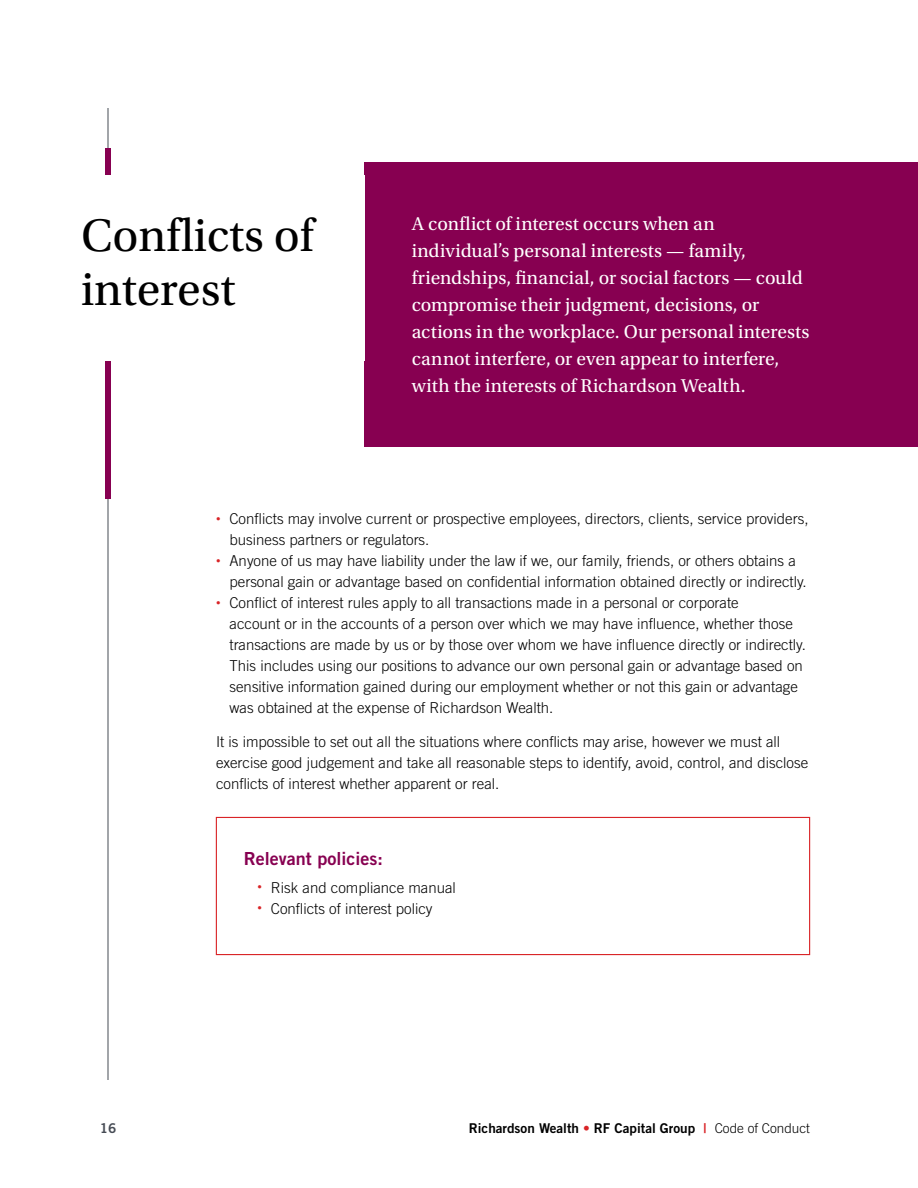
<style>
.page{position:relative;width:918px;height:1188px;background:#fff}
.page>*{position:absolute;margin:0;border:0;box-sizing:border-box;transform-origin:0 0}
.t1{font:48px/54px "Utopia Std";color:#000}
.t2{font:19.5px/27px "Utopia Std";color:#fff}
.t3{font:18px "Trade Gothic LT Std Bd 2";color:#870051}
.t4{font:300 15px/21px "Trade Gothic LT Std";color:#000}
.t5{font:13.5px "Trade Gothic LT Std Bd 2";color:#000}
.t6{font:13.5px "Trade Gothic LT Std Bd 2";color:#474c55}
.s1{font-size:9px;color:#d92427}
.s2{color:#d92427}
.s3{font-family:"Trade Gothic LT Std";font-weight:300}
</style>
<div class="page">
<hr style="left:108px;top:108px;width:1px;height:972px;background:#474c55">
<div style="left:105px;top:148px;width:6px;height:352px;background:#870051"></div>
<div style="left:364px;top:162px;width:554px;height:284px;background:#870051"></div>
<div style="left:81px;top:176px;width:283px;height:185px;background:#fff"></div>
<div style="left:216px;top:817px;width:594px;height:138px;border:1px solid #d92427"></div>
<h1 class="t1" style="left:81px;top:209px;width:234px">Conflicts of interest</h1>
<p class="t2" style="left:412px;top:211px;width:399px">A conflict of interest occurs when an individual’s personal interests — family, friendships, financial, or social factors — could compromise their judgment, decisions, or actions in the workplace. Our personal interests cannot interfere, or even appear to interfere, with the interests of Richardson Wealth.</p>
<p class="t4" style="left:230px;top:508px;width:581px;text-indent:-14px"><span class="s1">•</span> Conflicts may involve current or prospective employees, directors, clients, service providers, business partners or regulators.</p>
<p class="t4" style="left:230px;top:550px;width:579px;text-indent:-14px"><span class="s1">•</span> Anyone of us may have liability under the law if we, our family, friends, or others obtains a personal gain or advantage based on confidential information obtained directly or indirectly.</p>
<p class="t4" style="left:230px;top:592px;width:578px;text-indent:-14px"><span class="s1">•</span> Conflict of interest rules apply to all transactions made in a personal or corporate<br>account or in the accounts of a person over which we may have influence, whether those transactions are made by us or by those over whom we have influence directly or indirectly.<br>This includes using our positions to advance our own personal gain or advantage based on sensitive information gained during our employment whether or not this gain or advantage was obtained at the expense of Richardson Wealth.</p>
<p class="t4" style="left:216px;top:731px;width:594px">It is impossible to set out all the situations where conflicts may arise, however we must all exercise good judgement and take all reasonable steps to identify, avoid, control, and disclose conflicts of interest whether apparent or real.</p>
<p class="t3" style="left:244px;top:847px;width:140px">Relevant policies:</p>
<p class="t4" style="left:257px;top:876px;width:200px"><span class="s1">•</span> Risk and compliance manual</p>
<p class="t4" style="left:257px;top:897px;width:177px"><span class="s1">•</span> Conflicts of interest policy</p>
<p class="t6" style="left:100px;top:1120px;width:18px">16</p>
<p class="t5" style="left:469px;top:1120px;width:343px">Richardson Wealth <span class="s2">•</span> RF Capital Group <span class="s2">|</span> <span class="s3">Code of Conduct</span></p>
</div>
